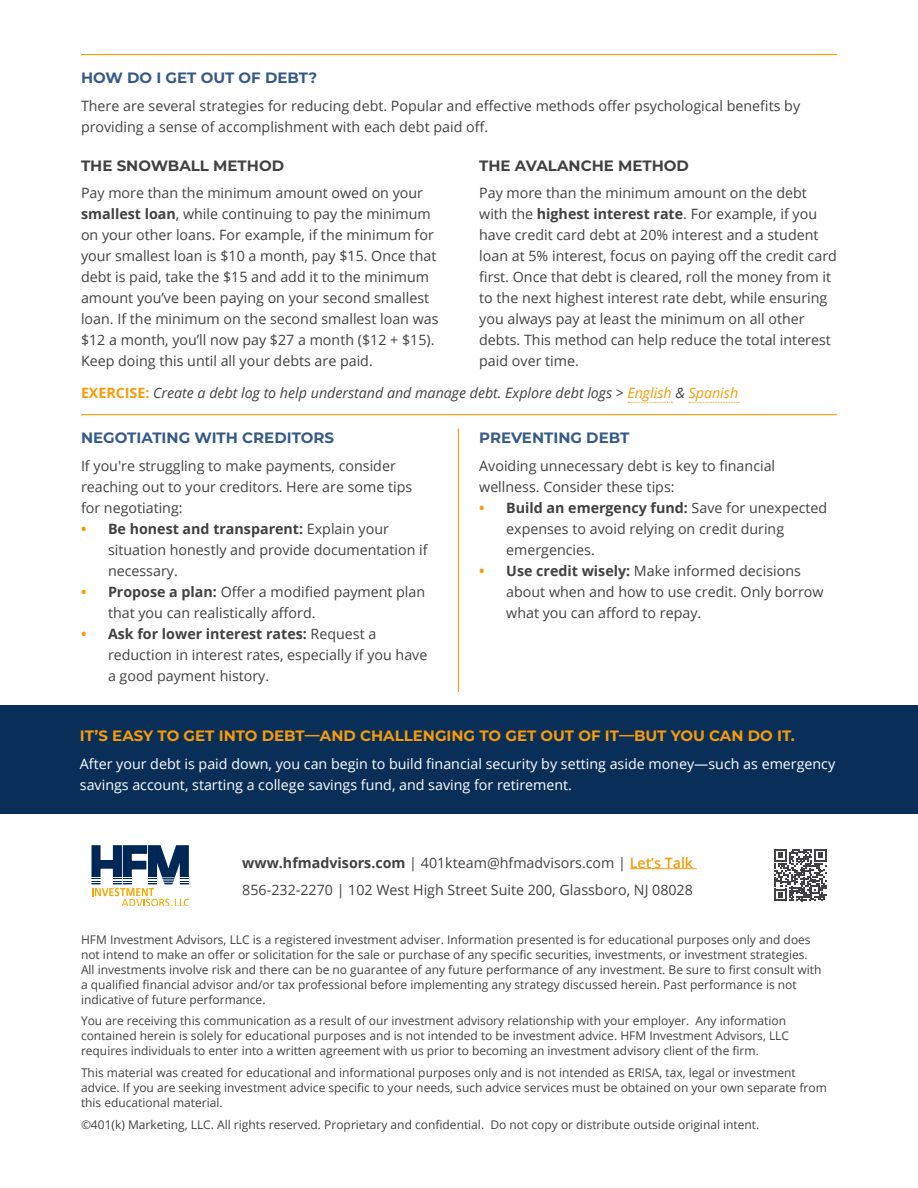
<style>
.page{position:relative;width:918px;height:1188px;background:#fff}
.page>*{position:absolute;margin:0;border:0;box-sizing:border-box;transform-origin:0 0}
.t1{font:700 15px "Montserrat";color:#f79b08}
.t2{font:700 15px "Montserrat";color:#365a88}
.t3{font:700 15px "Montserrat";color:#414143}
.t4{font:14.25px/21px "Open Sans";color:#414143}
.t5{font:14.25px/21px "Open Sans";color:#fff}
.t6{font:italic 14.25px "Open Sans";color:#414143}
.t7{font:12px/15px "Open Sans";color:#414143}
.s1{font-weight:700}
.s2{font-weight:700;font-style:normal;color:#f79b08}
.s3{color:#f79b08}
.s4{font-weight:700;color:#f79b08}
.s5{font-weight:600;color:#f79b08}
</style>
<div class="page">
<div style="left:0;top:705px;width:918px;height:109px;background:#092f58"></div>
<svg style="left:628px;top:402px;width:44px;height:1px"></svg>
<svg style="left:689px;top:402px;width:50px;height:1px"></svg>
<hr style="left:81px;top:414px;width:756px;height:1px;background:#f79b08">
<hr style="left:81px;top:54px;width:756px;height:1px;background:#f79b08">
<hr style="left:458px;top:429px;width:1px;height:263px;background:#f79b08">
<svg style="left:91px;top:845px;width:99px;height:61px"></svg>
<hr style="left:630px;top:868px;width:67px;height:1px;background:#f79b08">
<svg style="left:774px;top:849px;width:53px;height:52px"></svg>
<p class="t2" style="left:81px;top:67px;width:238px">HOW DO I GET OUT OF DEBT?</p>
<p class="t4" style="left:81px;top:95px;width:721px">There are several strategies for reducing debt. Popular and effective methods offer psychological benefits by providing a sense of accomplishment with each debt paid off.</p>
<p class="t3" style="left:81px;top:154px;width:205px">THE SNOWBALL METHOD</p>
<p class="t4" style="left:81px;top:182px;width:359px">Pay more than the minimum amount owed on your <span class="s1">smallest loan</span>, while continuing to pay the minimum on your other loans. For example, if the minimum for your smallest loan is $10 a month, pay $15. Once that debt is paid, take the $15 and add it to the minimum amount you’ve been paying on your second smallest loan. If the minimum on the second smallest loan was $12 a month, you’ll now pay $27 a month ($12 + $15).<br>Keep doing this until all your debts are paid.</p>
<p class="t3" style="left:479px;top:154px;width:211px">THE AVALANCHE METHOD</p>
<p class="t4" style="left:479px;top:182px;width:359px">Pay more than the minimum amount on the debt with the <span class="s1">highest interest rate</span>. For example, if you have credit card debt at 20% interest and a student loan at 5% interest, focus on paying off the credit card first. Once that debt is cleared, roll the money from it to the next highest interest rate debt, while ensuring you always pay at least the minimum on all other debts. This method can help reduce the total interest paid over time.</p>
<p class="t6" style="left:81px;top:383px;width:659px"><span class="s2">EXERCISE:</span> Create a debt log to help understand and manage debt. Explore debt logs &gt; <span class="s3">English</span> &amp; <span class="s3">Spanish</span></p>
<p class="t2" style="left:81px;top:427px;width:255px">NEGOTIATING WITH CREDITORS</p>
<p class="t4" style="left:81px;top:455px;width:333px">If you're struggling to make payments, consider reaching out to your creditors. Here are some tips for negotiating:</p>
<p class="t4" style="left:108px;top:518px;width:321px;text-indent:-27px"><span class="s4">•</span> <span class="s1">Be honest and transparent:</span> Explain your situation honestly and provide documentation if necessary.</p>
<p class="t4" style="left:108px;top:581px;width:319px;text-indent:-27px"><span class="s4">•</span> <span class="s1">Propose a plan:</span> Offer a modified payment plan that you can realistically afford.</p>
<p class="t4" style="left:108px;top:623px;width:321px;text-indent:-27px"><span class="s4">•</span> <span class="s1">Ask for lower interest rates:</span> Request a reduction in interest rates, especially if you have a good payment history.</p>
<p class="t2" style="left:479px;top:427px;width:152px">PREVENTING DEBT</p>
<p class="t4" style="left:479px;top:455px;width:298px">Avoiding unnecessary debt is key to financial wellness. Consider these tips:</p>
<p class="t4" style="left:506px;top:497px;width:323px;text-indent:-27px"><span class="s4">•</span> <span class="s1">Build an emergency fund:</span> Save for unexpected expenses to avoid relying on credit during emergencies.</p>
<p class="t4" style="left:506px;top:560px;width:319px;text-indent:-27px"><span class="s4">•</span> <span class="s1">Use credit wisely:</span> Make informed decisions about when and how to use credit. Only borrow what you can afford to repay.</p>
<p class="t1" style="left:80px;top:725px;width:716px">IT’S EASY TO GET INTO DEBT—AND CHALLENGING TO GET OUT OF IT—BUT YOU CAN DO IT.</p>
<p class="t5" style="left:80px;top:753px;width:757px">After your debt is paid down, you can begin to build financial security by setting aside money—such as emergency savings account, starting a college savings fund, and saving for retirement.</p>
<p class="t4" style="left:242px;top:848px;width:452px;line-height:27.8px"><span class="s1">www.hfmadvisors.com</span> | 401kteam@hfmadvisors.com | <span class="s5">Let’s Talk<br></span>856-232-2270 | 102 West High Street Suite 200, Glassboro, NJ 08028</p>
<p class="t7" style="left:81px;top:932px;width:742px">HFM Investment Advisors, LLC is a registered investment adviser. Information presented is for educational purposes only and does not intend to make an offer or solicitation for the sale or purchase of any specific securities, investments, or investment strategies.<br>All investments involve risk and there can be no guarantee of any future performance of any investment. Be sure to first consult with a qualified financial advisor and/or tax professional before implementing any strategy discussed herein. Past performance is not indicative of future performance.</p>
<p class="t7" style="left:81px;top:1013px;width:710px">You are receiving this communication as a result of our investment advisory relationship with your employer. Any information contained herein is solely for educational purposes and is not intended to be investment advice. HFM Investment Advisors, LLC requires individuals to enter into a written agreement with us prior to becoming an investment advisory client of the firm.</p>
<p class="t7" style="left:81px;top:1065px;width:747px">This material was created for educational and informational purposes only and is not intended as ERISA, tax, legal or investment advice. If you are seeking investment advice specific to your needs, such advice services must be obtained on your own separate from this educational material.</p>
<p class="t7" style="left:81px;top:1117px;width:680px">©401(k) Marketing, LLC. All rights reserved. Proprietary and confidential. Do not copy or distribute outside original intent.</p>
</div>
